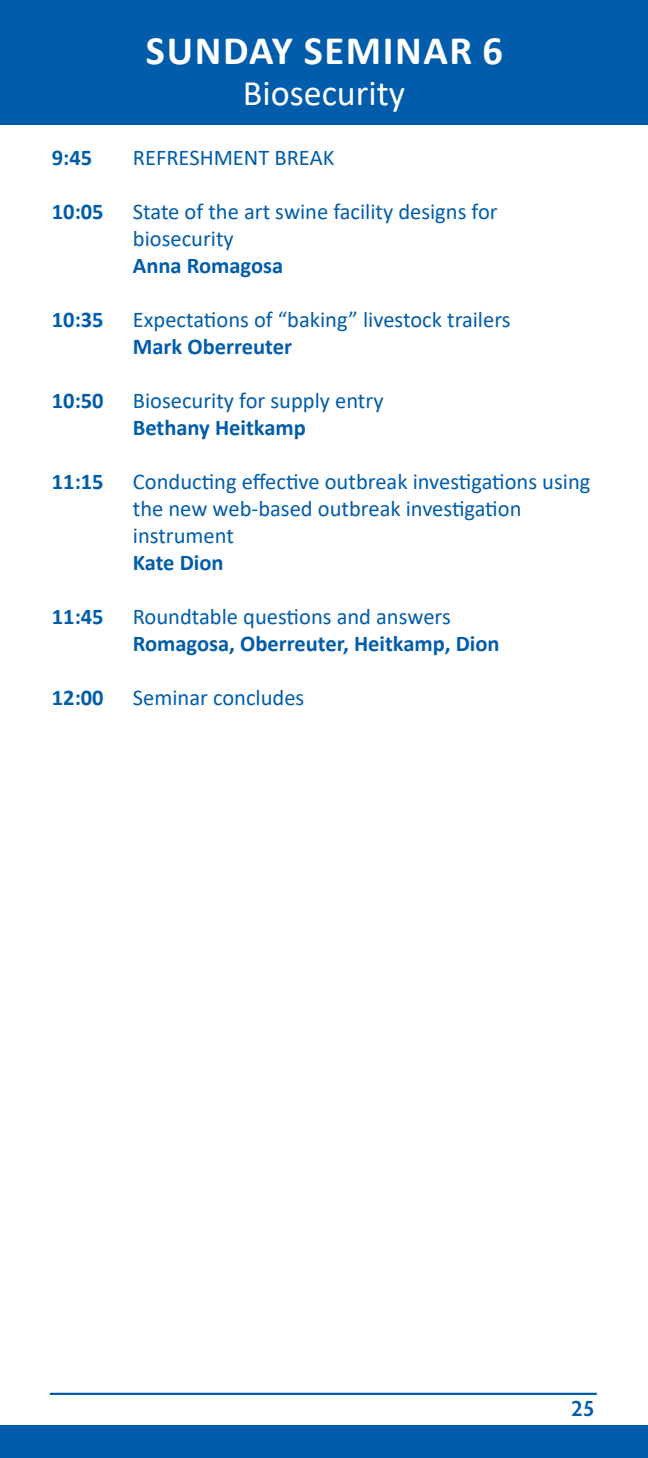
<style>
.page{position:relative;width:648px;height:1458px;background:#fff}
.page>*{position:absolute;margin:0;border:0;box-sizing:border-box;transform-origin:0 0}
.PageTitle{font:700 40.5px "Calibri";letter-spacing:.04em;color:#fff}
.PageTitle-2{font:36px "Calibri";color:#fff}
.Schedule_2{font:22.5px/27px "Calibri";color:#015dab}
.Schedule_2-2{font:700 22.5px "Calibri";color:#015dab}
.t1{font:600 22.5px "Hypatia Sans Pro";color:#015dab}
</style>
<div class="page">
<div style="left:0;top:1425px;width:648px;height:33px;background:#015dab"></div>
<div style="left:0;top:0;width:648px;height:125px;background:#015dab"></div>
<hr style="left:50px;top:1393px;width:547px;height:2px;background:#015dab">
<p class="PageTitle" style="left:146px;top:22px;width:358px">SUNDAY SEMINAR 6</p>
<p class="PageTitle-2" style="left:243px;top:68px;width:164px">Biosecurity</p>
<p class="Schedule_2-2" style="left:52px;top:142px;width:42px">9:45</p>
<p class="Schedule_2" style="left:133px;top:144px;width:203px">REFRESHMENT BREAK</p>
<p class="Schedule_2-2" style="left:52px;top:196px;width:53px">10:05</p>
<p class="Schedule_2" style="left:133px;top:198px;width:366px">State of the art swine facility designs for biosecurity</p>
<p class="Schedule_2-2" style="left:133px;top:250px;width:152px">Anna Romagosa</p>
<p class="Schedule_2-2" style="left:52px;top:304px;width:53px">10:35</p>
<p class="Schedule_2" style="left:133px;top:306px;width:379px">Expectations of “baking” livestock trailers</p>
<p class="Schedule_2-2" style="left:133px;top:331px;width:161px">Mark Oberreuter</p>
<p class="Schedule_2-2" style="left:52px;top:385px;width:53px">10:50</p>
<p class="Schedule_2" style="left:133px;top:387px;width:252px">Biosecurity for supply entry</p>
<p class="Schedule_2-2" style="left:133px;top:412px;width:175px">Bethany Heitkamp</p>
<p class="Schedule_2-2" style="left:52px;top:466px;width:53px">11:15</p>
<p class="Schedule_2" style="left:133px;top:468px;width:459px">Conducting effective outbreak investigations using the new web-based outbreak investigation instrument</p>
<p class="Schedule_2-2" style="left:133px;top:547px;width:92px">Kate Dion</p>
<p class="Schedule_2-2" style="left:52px;top:601px;width:53px">11:45</p>
<p class="Schedule_2" style="left:133px;top:603px;width:320px">Roundtable questions and answers</p>
<p class="Schedule_2-2" style="left:133px;top:628px;width:368px">Romagosa, Oberreuter, Heitkamp, Dion</p>
<p class="Schedule_2-2" style="left:52px;top:682px;width:53px">12:00</p>
<p class="Schedule_2" style="left:133px;top:684px;width:173px">Seminar concludes</p>
<p class="t1" style="left:571px;top:1393px;width:26px">25</p>
</div>
